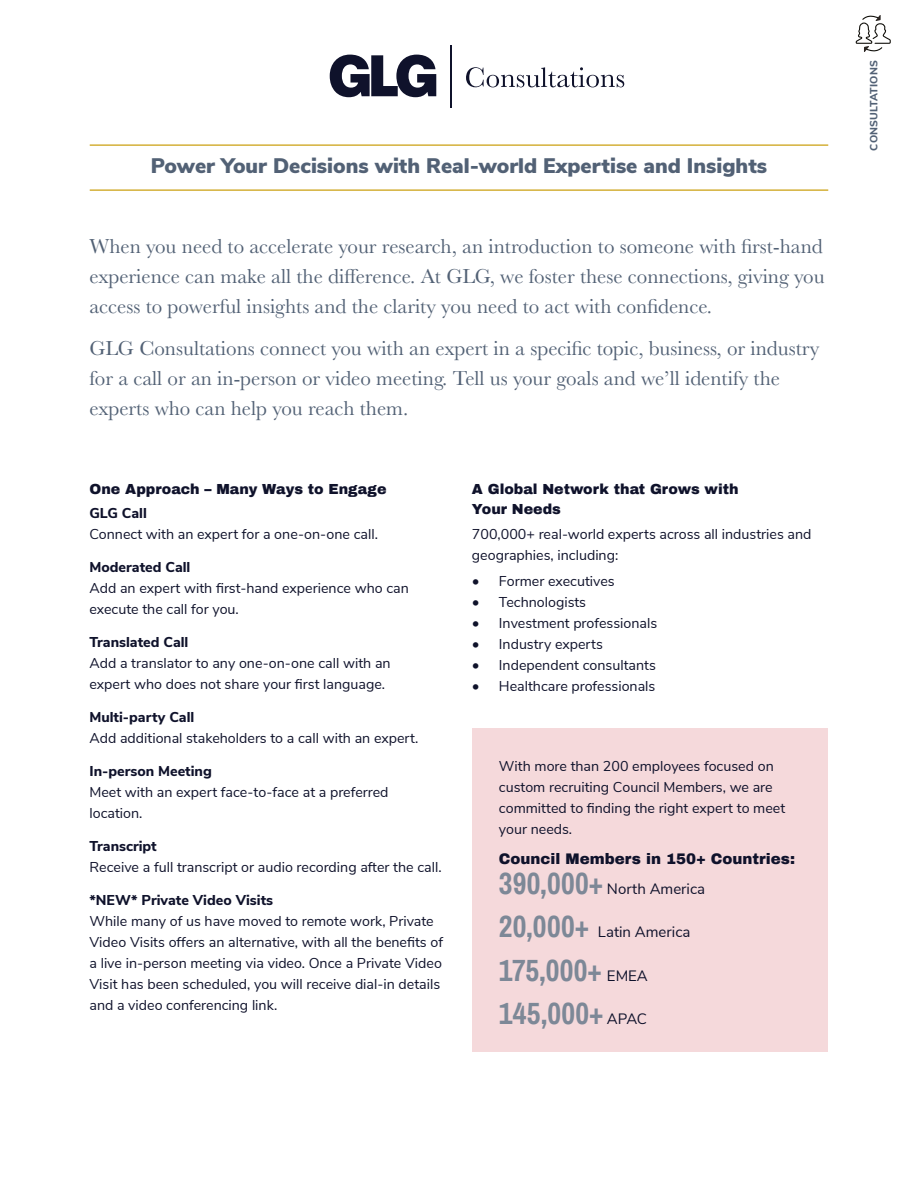
<style>
.page{position:relative;width:918px;height:1188px;background:#fff}
.page>*{position:absolute;margin:0;border:0;box-sizing:border-box;transform-origin:0 0}
.t1{font:700 30px/43.5px "Archivo Narrow";letter-spacing:.01em;color:#7d8897}
.t2{font:21px/30px "Baskerville";color:#526175;text-align:justify}
.t3{font:900 21px "Nunito Sans";color:#526175}
.t4{font:15px "Nunito Sans";color:#0f122b}
.t5{font:900 15px "Archivo";color:#0f122b}
.t6{font:14.25px/21px "Nunito Sans";color:#0f122b}
.t7{font:800 14.25px "Nunito Sans";color:#0f122b}
.t8{font:900 14.25px/19.5px "Archivo";color:#0f122b}
.t9{font:800 10.5px "Nunito Sans";letter-spacing:.025em;color:#526175}
.s1{font-size:15px}
.s2{font-family:"Archivo Narrow";font-weight:700;font-size:30px;color:#7d8897}
.s3{font-family:"Nunito Sans";font-weight:400;font-size:15px;color:#0f122b}
</style>
<div class="page">
<hr style="left:90px;top:144px;width:738px;height:2px;background:#d4b038">
<hr style="left:90px;top:189px;width:738px;height:2px;background:#d4b038">
<div style="left:472px;top:728px;width:355px;height:324px;background:#f5d9db"></div>
<svg style="left:330px;top:55px;width:106px;height:42px"></svg>
<svg style="left:466px;top:67px;width:158px;height:20px"></svg>
<hr style="left:450px;top:45px;width:1px;height:62px;background:#0f122b">
<svg style="left:855px;top:15px;width:36px;height:37px"></svg>
<h2 class="t3" style="left:151px;top:150px;width:618px">Power Your Decisions with Real-world Expertise and Insights</h2>
<p class="t2" style="left:89px;top:231px;width:737px">When you need to accelerate your research, an introduction to someone with first-hand experience can make all the difference. At GLG, we foster these connections, giving you access to powerful insights and the clarity you need to act with confidence.</p>
<h2 class="t2" style="left:89px;top:334px;width:731px;text-align:left">GLG Consultations connect you with an expert in a specific topic, business, or industry for a call or an in-person or video meeting. Tell us your goals and we’ll identify the experts who can help you reach them.</h2>
<p class="t8" style="left:89px;top:480px;width:299px">One Approach – Many Ways to Engage</p>
<p class="t7" style="left:89px;top:503px;width:59px">GLG Call</p>
<p class="t6" style="left:89px;top:523px;width:290px">Connect with an expert for a one-on-one call.</p>
<p class="t7" style="left:89px;top:557px;width:102px">Moderated Call</p>
<p class="t6" style="left:89px;top:577px;width:321px">Add an expert with first-hand experience who can execute the call for you.</p>
<p class="t7" style="left:89px;top:632px;width:100px">Translated Call</p>
<p class="t6" style="left:89px;top:652px;width:303px">Add a translator to any one-on-one call with an expert who does not share your first language.</p>
<p class="t7" style="left:89px;top:707px;width:106px">Multi-party Call</p>
<p class="t6" style="left:89px;top:727px;width:331px">Add additional stakeholders to a call with an expert.</p>
<p class="t7" style="left:89px;top:761px;width:124px">In-person Meeting</p>
<p class="t6" style="left:89px;top:781px;width:301px">Meet with an expert face-to-face at a preferred location.</p>
<p class="t7" style="left:89px;top:836px;width:69px">Transcript</p>
<p class="t6" style="left:89px;top:856px;width:354px">Receive a full transcript or audio recording after the call.</p>
<p class="t7" style="left:89px;top:890px;width:185px">*NEW* Private Video Visits</p>
<p class="t6" style="left:89px;top:910px;width:355px">While many of us have moved to remote work, Private Video Visits offers an alternative, with all the benefits of a live in-person meeting via video. Once a Private Video Visit has been scheduled, you will receive dial-in details and a video conferencing link.</p>
<p class="t8" style="left:472px;top:480px;width:268px">A Global Network that Grows with<br>Your Needs</p>
<p class="t6" style="left:472px;top:523px;width:341px">700,000+ real-world experts across all industries and geographies, including:</p>
<p class="t6" style="left:472px;top:569px;width:144px"><span class="s1">•</span> Former executives</p>
<p class="t6" style="left:472px;top:590px;width:116px"><span class="s1">•</span> Technologists</p>
<p class="t6" style="left:472px;top:611px;width:187px"><span class="s1">•</span> Investment professionals</p>
<p class="t6" style="left:472px;top:632px;width:132px"><span class="s1">•</span> Industry experts</p>
<p class="t6" style="left:472px;top:653px;width:186px"><span class="s1">•</span> Independent consultants</p>
<p class="t6" style="left:472px;top:674px;width:185px"><span class="s1">•</span> Healthcare professionals</p>
<p class="t6" style="left:499px;top:754px;width:288px">With more than 200 employees focused on custom recruiting Council Members, we are committed to finding the right expert to meet your needs.</p>
<p class="t5" style="left:499px;top:849px;width:298px">Council Members in 150+ Countries:</p>
<p class="t4" style="left:499px;top:878px;width:208px"><span class="s2">390,000+</span> North America</p>
<p class="t4" style="left:499px;top:921px;width:193px"><span class="s2">20,000+</span> Latin America</p>
<h1 class="t1" style="left:499px;top:947px;width:150px">175,000+ <span class="s3">EMEA<br></span>145,000+ <span class="s3">APAC</span></h1>
<p class="t9" style="left:866px;top:151px;width:92px;rotate:-90deg">CONSULTATIONS</p>
</div>
